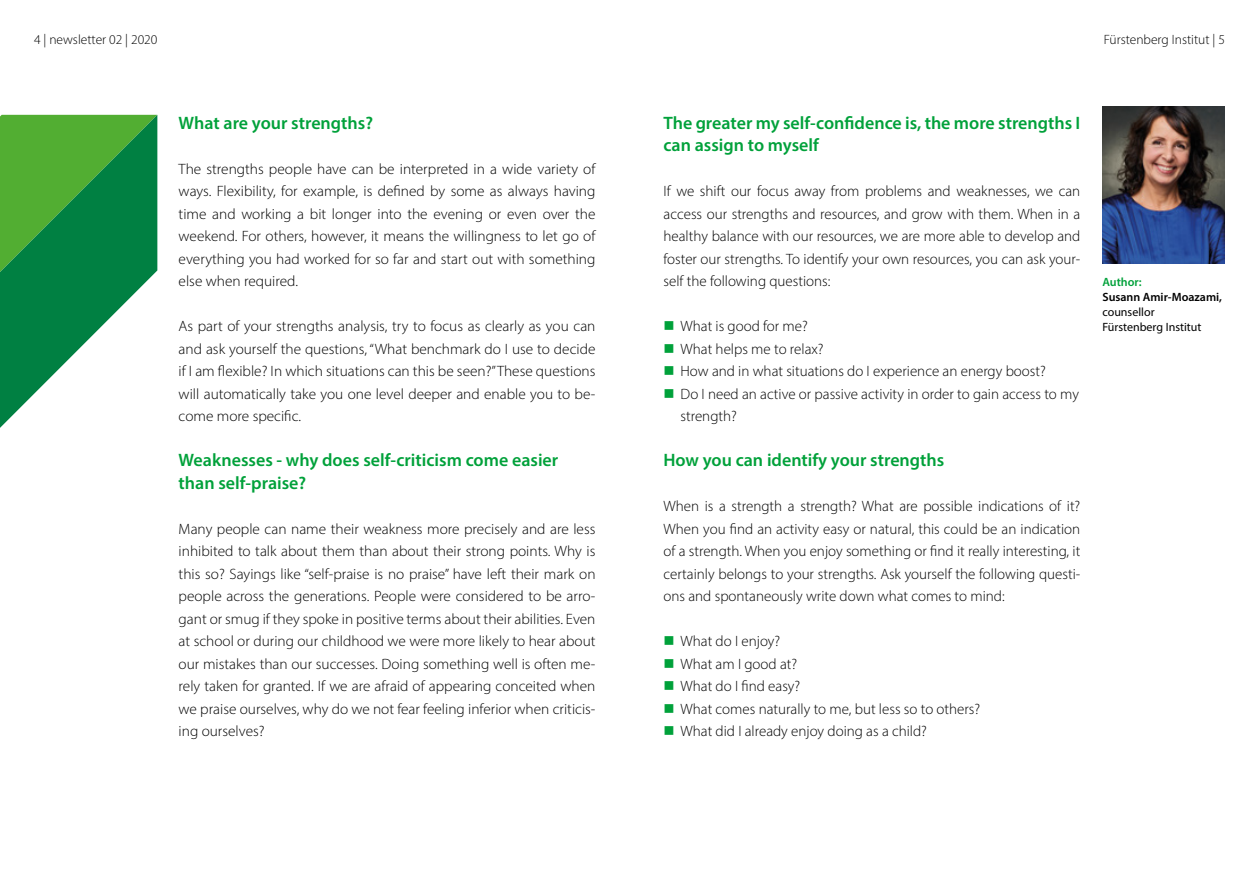
<style>
.page{position:relative;width:1259px;height:893px;background:#fff}
.page>*{position:absolute;margin:0;border:0;box-sizing:border-box;transform-origin:0 0}
.t1{font:600 18px/22.5px "Myriad Pro";color:#00a13a}
.t2{font:300 15px/22.5px "Myriad Pro";color:#000;text-align:justify}
.t3{font:300 13.5px "Myriad Pro";color:#000}
.t4{font:12px/15px "Myriad Pro";color:#000}
.t5{font:600 12px "Myriad Pro";color:#000}
.t6{font:600 12px "Myriad Pro";color:#00a13a}
</style>
<div class="page">
<img style="left:1102px;top:106px;width:123px;height:158px">
<svg style="left:0;top:115px;width:157px;height:313px"></svg>
<p class="t3" style="left:34px;top:32px;width:125px">4 | newsletter 02 | 2020</p>
<p class="t3" style="left:1103px;top:32px;width:123px">Fürstenberg Institut | 5</p>
<p class="t1" style="left:179px;top:111px;width:196px">What are your strengths?</p>
<p class="t2" style="left:179px;top:157px;width:418px">The strengths people have can be interpreted in a wide variety of ways. Flexibility, for example, is defined by some as always having time and working a bit longer into the evening or even over the weekend. For others, however, it means the willingness to let go of everything you had worked for so far and start out with something else when required.</p>
<p class="t2" style="left:179px;top:315px;width:418px">As part of your strengths analysis, try to focus as clearly as you can and ask yourself the questions, “What benchmark do I use to decide if I am flexible? In which situations can this be seen?” These questions will automatically take you one level deeper and enable you to be&shy;come more specific.</p>
<p class="t1" style="left:179px;top:449px;width:381px">Weaknesses - why does self-criticism come easier than self-praise?</p>
<p class="t2" style="left:179px;top:517px;width:418px">Many people can name their weakness more precisely and are less inhibited to talk about them than about their strong points. Why is this so? Sayings like “self-praise is no praise” have left their mark on people across the generations. People were considered to be arro&shy;gant or smug if they spoke in positive terms about their abilities. Even at school or during our childhood we were more likely to hear about our mistakes than our successes. Doing something well is often me&shy;rely taken for granted. If we are afraid of appearing conceited when we praise ourselves, why do we not fear feeling inferior when criticis&shy;ing ourselves?</p>
<p class="t1" style="left:663px;top:111px;width:418px">The greater my self-confidence is, the more strengths I can assign to myself</p>
<p class="t2" style="left:663px;top:180px;width:418px">If we shift our focus away from problems and weaknesses, we can access our strengths and resources, and grow with them. When in a healthy balance with our resources, we are more able to develop and foster our strengths. To identify your own resources, you can ask your&shy;self the following questions:</p>
<p class="t2" style="left:680px;top:315px;width:400px;text-align:left">What is good for me?<br>What helps me to relax?<br>How and in what situations do I experience an energy boost?<br>Do I need an active or passive activity in order to gain access to my strength?</p>
<p class="t1" style="left:663px;top:449px;width:282px">How you can identify your strengths</p>
<p class="t2" style="left:663px;top:495px;width:418px">When is a strength a strength? What are possible indications of it?<br>When you find an activity easy or natural, this could be an indication of a strength. When you enjoy something or find it really interesting, it certainly belongs to your strengths. Ask yourself the following questi&shy;ons and spontaneously write down what comes to mind:</p>
<p class="t2" style="left:680px;top:630px;width:301px;text-align:left">What do I enjoy?<br>What am I good at?<br>What do I find easy?<br>What comes naturally to me, but less so to others?<br>What did I already enjoy doing as a child?</p>
<p class="t6" style="left:1102px;top:274px;width:41px">Author:</p>
<p class="t5" style="left:1102px;top:289px;width:121px">Susann Amir-Moazami,</p>
<p class="t4" style="left:1102px;top:304px;width:100px">counsellor<br>Fürstenberg Institut</p>
</div>
